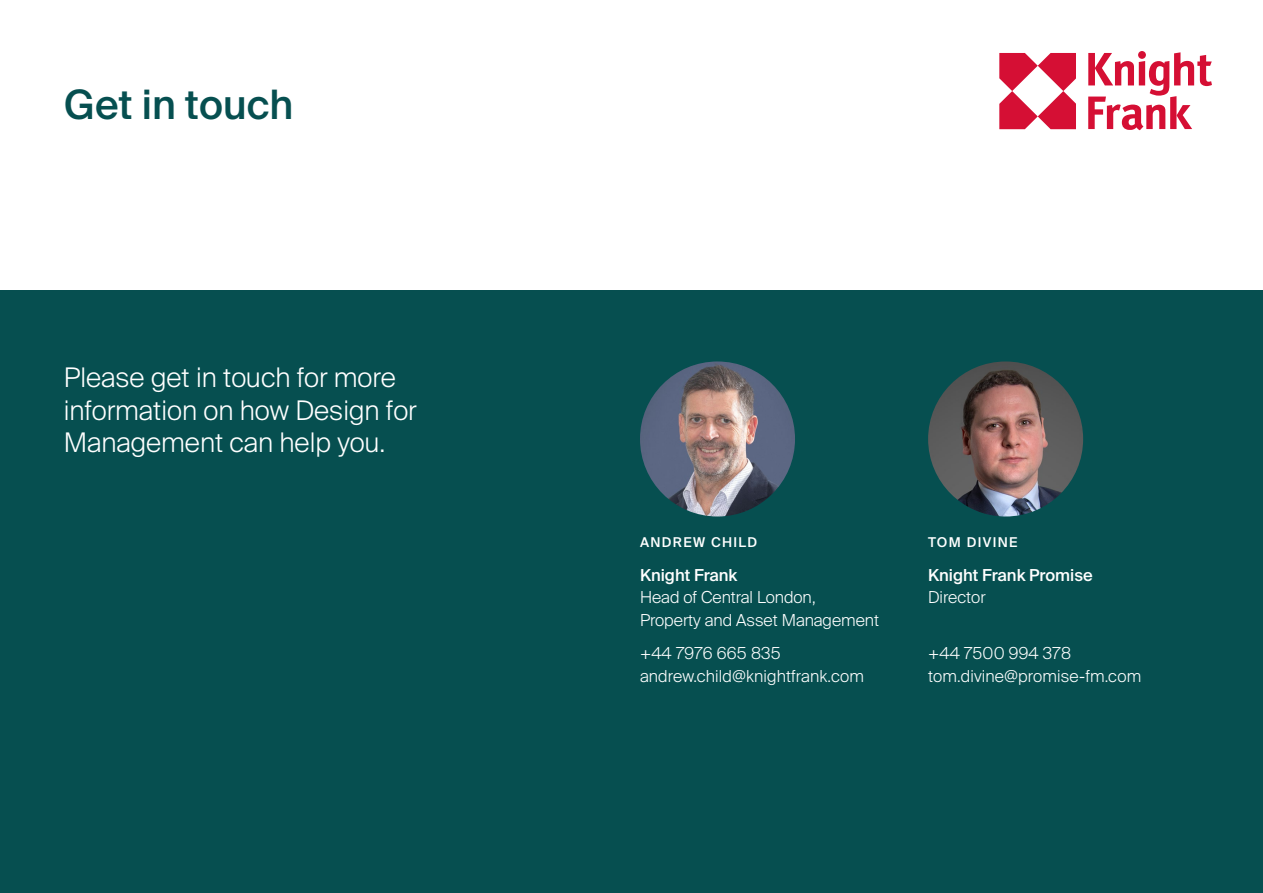
<style>
.page{position:relative;width:1263px;height:893px;background:#fff}
.page>*{position:absolute;margin:0;border:0;box-sizing:border-box;transform-origin:0 0}
.t1{font:500 40.5px "Suisse Intl";color:#064f50}
.t2{font:300 27px/32.4px "Suisse Intl";color:#fff}
.t3{font:300 16.5px/22.5px "Suisse Intl";letter-spacing:.01em;color:#fff}
.t4{font:500 16.5px "Suisse Intl";color:#fff}
.t5{font:500 13.5px "Suisse Intl";letter-spacing:.1em;color:#fff}
</style>
<div class="page">
<div style="left:0;top:290px;width:1263px;height:603px;background:#064f50"></div>
<svg style="left:999px;top:53px;width:77px;height:76px"></svg>
<svg style="left:1088px;top:52px;width:124px;height:78px"></svg>
<img style="left:640px;top:361px;width:155px;height:155px;border-radius:78px">
<img style="left:928px;top:361px;width:155px;height:155px;border-radius:78px">
<h1 class="t1" style="left:64px;top:82px;width:231px">Get in touch</h1>
<h2 class="t2" style="left:64px;top:362px;width:354px">Please get in touch for more information on how Design for<br>Management can help you.</h2>
<p class="t5" style="left:640px;top:534px;width:119px">ANDREW CHILD</p>
<p class="t4" style="left:640px;top:565px;width:99px">Knight Frank</p>
<p class="t3" style="left:640px;top:586px;width:241px">Head of Central London,<br>Property and Asset Management</p>
<p class="t3" style="left:640px;top:642px;width:225px">+44 7976 665 835 andrew.child@knightfrank.com</p>
<p class="t5" style="left:928px;top:534px;width:91px">TOM DIVINE</p>
<p class="t4" style="left:928px;top:565px;width:166px">Knight Frank Promise</p>
<p class="t3" style="left:928px;top:586px;width:59px">Director</p>
<p class="t3" style="left:928px;top:642px;width:214px">+44 7500 994 378 tom.divine@promise-fm.com</p>
</div>
